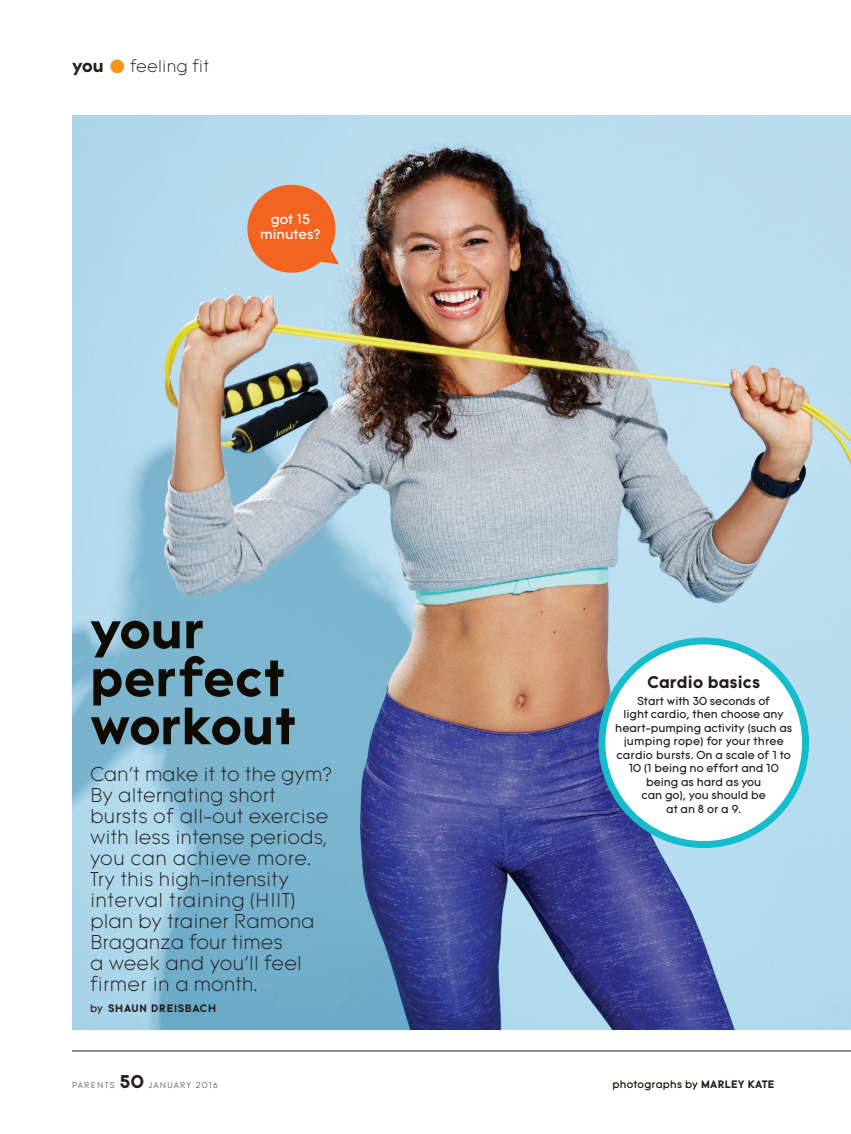
<style>
.page{position:relative;width:851px;height:1134px;background:#fff}
.page>*{position:absolute;margin:0;border:0;box-sizing:border-box;transform-origin:0 0}
.t1{font:700 51px/48px "Tomica";color:#0f0a02}
.t2{font:300 19.5px/21px "Tomica";color:#231f20}
.t3{font:300 16.5px "Tomica";letter-spacing:.01em;color:#231f20}
.t4{font:700 16.5px "Tomica";letter-spacing:.01em;color:#231f20}
.t5{font:13.5px/15px "Tomica";color:#fff;text-align:center}
.t6{font:11.25px/13.5px "Tomica";letter-spacing:-.005em;color:#231f20;text-align:center}
.t7{font:10.5px "Tomica";letter-spacing:.02em;color:#0f0a02}
.t8{font:700 10.5px "Tomica";letter-spacing:.07em;color:#231f20}
.t9{font:300 8.25px "Tomica";letter-spacing:.15em;color:#231f20}
.s1{font-weight:700;font-size:17.25px}
.s2{font-weight:700;font-size:43.5px;color:#f7931d}
.s3{font-weight:400}
.s4{font-weight:700;font-size:18px}
.s5{font-weight:700;color:#231f20}
</style>
<div class="page">
<hr style="left:72px;top:1051px;width:778px;height:1px;background:#231f20">
<img style="left:72px;top:116px;width:778px;height:914px">
<div style="left:602px;top:641px;width:203px;height:204px;background:#fff;border-radius:50%"></div>
<div style="left:598px;top:638px;width:211px;height:210px;border:7px solid #14bccc;border-radius:50%"></div>
<svg style="left:241px;top:179px;width:98px;height:100px;background:#dd8f6c"></svg>
<p class="t3" style="left:72px;top:55px;width:138px"><span class="s1">you</span> <span class="s2">•</span> feeling fit</p>
<p class="t5" style="left:260px;top:213px;width:62px">got 15 minutes?</p>
<h1 class="t1" style="left:90px;top:605px;width:207px">your perfect workout</h1>
<p class="t2" style="left:90px;top:764px;width:243px">Can’t make it to the gym?<br>By alternating short bursts of all-out exercise with less intense periods, you can achieve more.<br>Try this high-intensity interval training (HIIT) plan by trainer Ramona<br>Braganza four times<br>a week and you’ll feel firmer in a month.</p>
<p class="t8" style="left:90px;top:1001px;width:127px"><span class="s3">by</span> SHAUN DREISBACH</p>
<p class="t9" style="left:72px;top:1079px;width:147px">PARENTS <span class="s4">50</span> JANUARY 2016</p>
<p class="t4" style="left:647px;top:672px;width:114px">Cardio basics</p>
<p class="t6" style="left:615px;top:695px;width:178px">Start with 30 seconds of<br>light cardio, then choose any heart-pumping activity (such as jumping rope) for your three cardio bursts. On a scale of 1 to<br>10 (1 being no effort and 10 being as hard as you<br>can go), you should be<br>at an 8 or a 9.</p>
<p class="t7" style="left:612px;top:1077px;width:163px">photographs by <span class="s5">MARLEY KATE</span></p>
</div>
